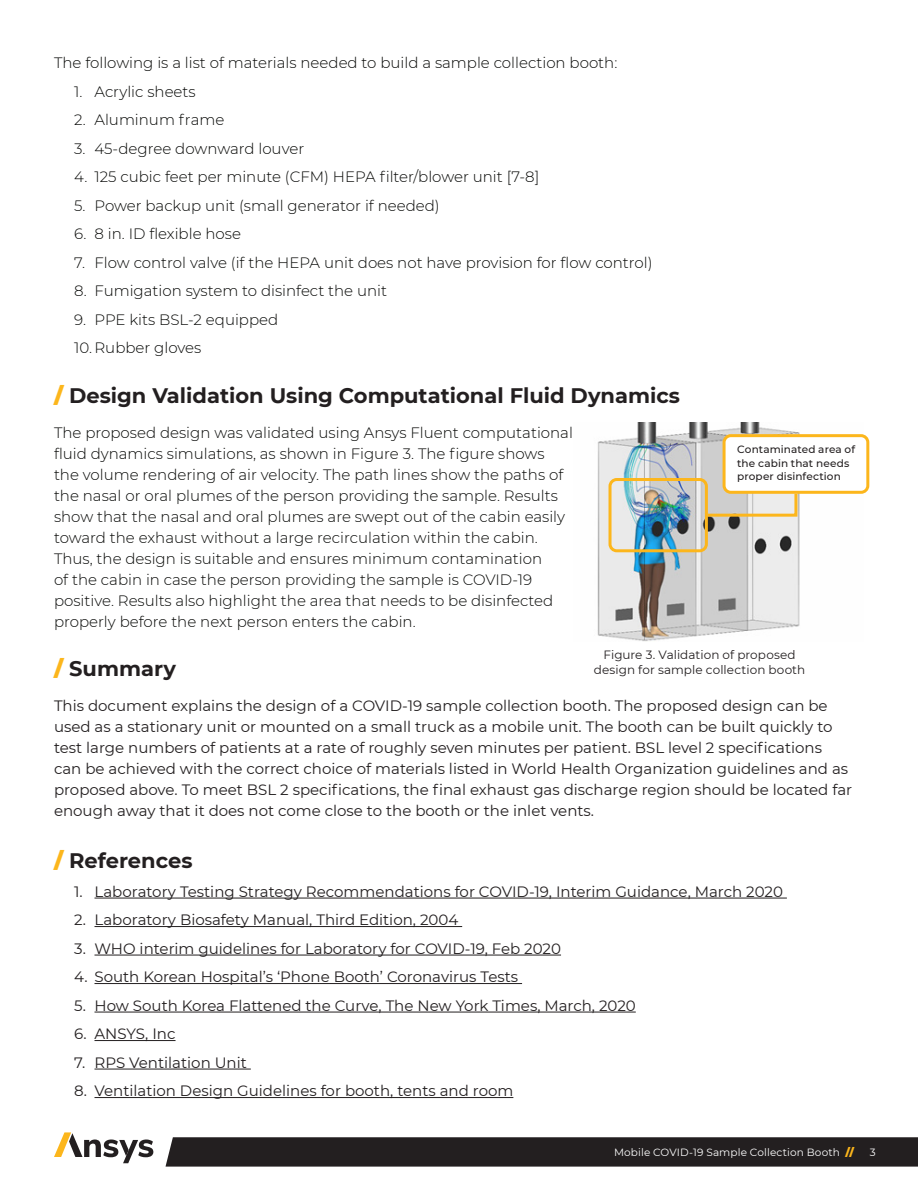
<style>
.page{position:relative;width:918px;height:1188px;background:#fff}
.page>*{position:absolute;margin:0;border:0;box-sizing:border-box;transform-origin:0 0}
.t1{font:700 21px "Montserrat";color:#231f20}
.t2{font:300 15px/21px "Montserrat";color:#040503}
.t3{font:15px/21px "Montserrat";color:#231f20}
.t4{font:12px/15px "Montserrat";letter-spacing:.005em;color:#231f20;text-align:center}
.t5{font:500 10.5px/13.5px "Montserrat";letter-spacing:.01em;color:#231f20}
.t6{font:10.5px "Montserrat";letter-spacing:.015em;color:#fff}
.s1{font-weight:900;color:#fcb61c}
</style>
<div class="page">
<svg style="left:166px;top:1137px;width:752px;height:30px;background:#282425"></svg>
<svg style="left:54px;top:1132px;width:99px;height:31px"></svg>
<img style="left:597px;top:422px;width:203px;height:219px">
<hr style="left:94px;top:898px;width:693px;height:1px;background:#231f20">
<hr style="left:94px;top:926px;width:368px;height:1px;background:#231f20">
<hr style="left:94px;top:955px;width:467px;height:1px;background:#231f20">
<hr style="left:94px;top:983px;width:428px;height:1px;background:#231f20">
<hr style="left:94px;top:1012px;width:542px;height:1px;background:#231f20">
<hr style="left:94px;top:1040px;width:82px;height:1px;background:#231f20">
<hr style="left:94px;top:1069px;width:157px;height:1px;background:#231f20">
<hr style="left:94px;top:1097px;width:419px;height:1px;background:#231f20">
<div style="left:609px;top:478px;width:99px;height:74px;border:3px solid #fcb61c;border-radius:7px"></div>
<svg style="left:705px;top:491px;width:94px;height:27px;background:#e0d4b9"></svg>
<div style="left:724px;top:436px;width:144px;height:56px;background:#fff;border-radius:7px"></div>
<div style="left:723px;top:434px;width:146px;height:60px;border:3px solid #fcb61c;border-radius:7px"></div>
<p class="t2" style="left:54px;top:52px;width:565px">The following is a list of materials needed to build a sample collection booth:</p>
<p class="t2" style="left:74px;top:80px;width:123px">1. Acrylic sheets</p>
<p class="t2" style="left:74px;top:109px;width:152px">2. Aluminum frame</p>
<p class="t2" style="left:74px;top:137px;width:232px">3. 45-degree downward louver</p>
<p class="t2" style="left:74px;top:166px;width:467px">4. 125 cubic feet per minute (CFM) HEPA filter/blower unit [7-8]</p>
<p class="t2" style="left:74px;top:194px;width:367px">5. Power backup unit (small generator if needed)</p>
<p class="t2" style="left:74px;top:223px;width:168px">6. 8 in. ID flexible hose</p>
<p class="t2" style="left:74px;top:251px;width:580px">7. Flow control valve (if the HEPA unit does not have provision for flow control)</p>
<p class="t2" style="left:74px;top:280px;width:314px">8. Fumigation system to disinfect the unit</p>
<p class="t2" style="left:74px;top:308px;width:206px">9. PPE kits BSL-2 equipped</p>
<p class="t2" style="left:74px;top:337px;width:129px">10. Rubber gloves</p>
<p class="t1" style="left:54px;top:381px;width:627px"><span class="s1">/</span> Design Validation Using Computational Fluid Dynamics</p>
<p class="t2" style="left:54px;top:422px;width:520px">The proposed design was validated using Ansys Fluent computational fluid dynamics simulations, as shown in Figure 3. The figure shows the volume rendering of air velocity. The path lines show the paths of the nasal or oral plumes of the person providing the sample. Results show that the nasal and oral plumes are swept out of the cabin easily toward the exhaust without a large recirculation within the cabin.<br>Thus, the design is suitable and ensures minimum contamination<br>of the cabin in case the person providing the sample is COVID-19 positive. Results also highlight the area that needs to be disinfected properly before the next person enters the cabin.</p>
<p class="t1" style="left:54px;top:654px;width:123px"><span class="s1">/</span> Summary</p>
<p class="t3" style="left:54px;top:695px;width:800px">This document explains the design of a COVID-19 sample collection booth. The proposed design can be used as a stationary unit or mounted on a small truck as a mobile unit. The booth can be built quickly to test large numbers of patients at a rate of roughly seven minutes per patient. BSL level 2 specifications can be achieved with the correct choice of materials listed in World Health Organization guidelines and as proposed above. To meet BSL 2 specifications, the final exhaust gas discharge region should be located far enough away that it does not come close to the booth or the inlet vents.</p>
<p class="t1" style="left:54px;top:846px;width:140px"><span class="s1">/</span> References</p>
<p class="t3" style="left:74px;top:881px;width:710px">1. Laboratory Testing Strategy Recommendations for COVID-19, Interim Guidance, March 2020</p>
<p class="t3" style="left:74px;top:909px;width:386px">2. Laboratory Biosafety Manual, Third Edition, 2004</p>
<p class="t3" style="left:74px;top:938px;width:488px">3. WHO interim guidelines for Laboratory for COVID-19, Feb 2020</p>
<p class="t3" style="left:74px;top:966px;width:445px">4. South Korean Hospital’s ‘Phone Booth’ Coronavirus Tests</p>
<p class="t3" style="left:74px;top:995px;width:563px">5. How South Korea Flattened the Curve, The New York Times, March, 2020</p>
<p class="t3" style="left:74px;top:1023px;width:103px">6. ANSYS, Inc</p>
<p class="t3" style="left:74px;top:1052px;width:174px">7. RPS Ventilation Unit</p>
<p class="t3" style="left:74px;top:1080px;width:441px">8. Ventilation Design Guidelines for booth, tents and room</p>
<p class="t5" style="left:737px;top:442px;width:119px">Contaminated area of the cabin that needs proper disinfection</p>
<p class="t4" style="left:594px;top:647px;width:213px">Figure 3. Validation of proposed design for sample collection booth</p>
<p class="t6" style="left:614px;top:1145px;width:242px">Mobile COVID-19 Sample Collection Booth <span class="s1">//</span></p>
<p class="t6" style="left:870px;top:1145px;width:7px">3</p>
</div>
